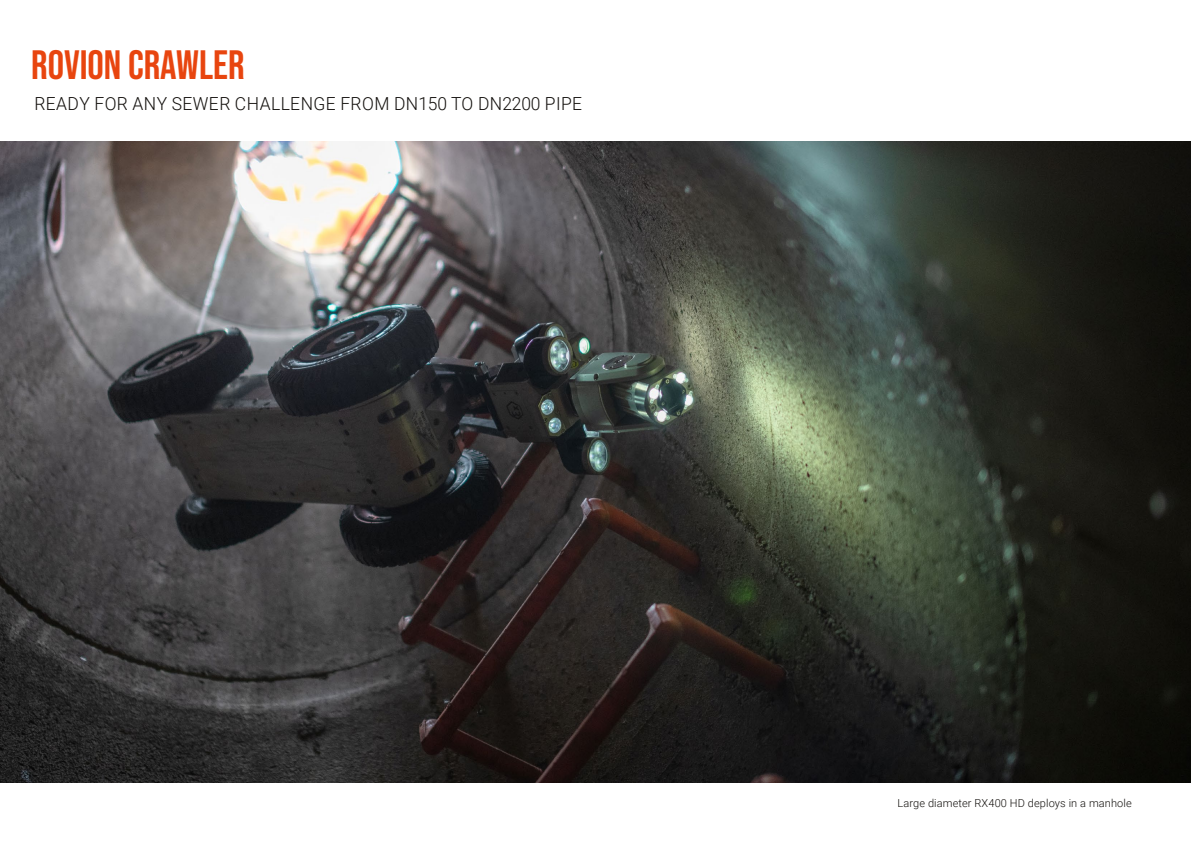
<style>
.page{position:relative;width:1191px;height:842px;background:#fff}
.page>*{position:absolute;margin:0;border:0;box-sizing:border-box;transform-origin:0 0}
.t1{font:41px "Bebas Neue";color:#e8450f}
.t2{font:300 18px "Roboto";letter-spacing:.025em;color:#13100d}
.t3{font:300 11px "Roboto";letter-spacing:.01em;color:#13100d}
</style>
<div class="page">
<img style="left:0;top:142px;width:1191px;height:640px">
<h1 class="t1" style="left:31px;top:41px;width:215px">ROVION CRAWLER</h1>
<p class="t2" style="left:34px;top:91px;width:549px">READY FOR ANY SEWER CHALLENGE FROM DN150 TO DN2200 PIPE</p>
<p class="t3" style="left:897px;top:796px;width:236px">Large diameter RX400 HD deploys in a manhole</p>
</div>
